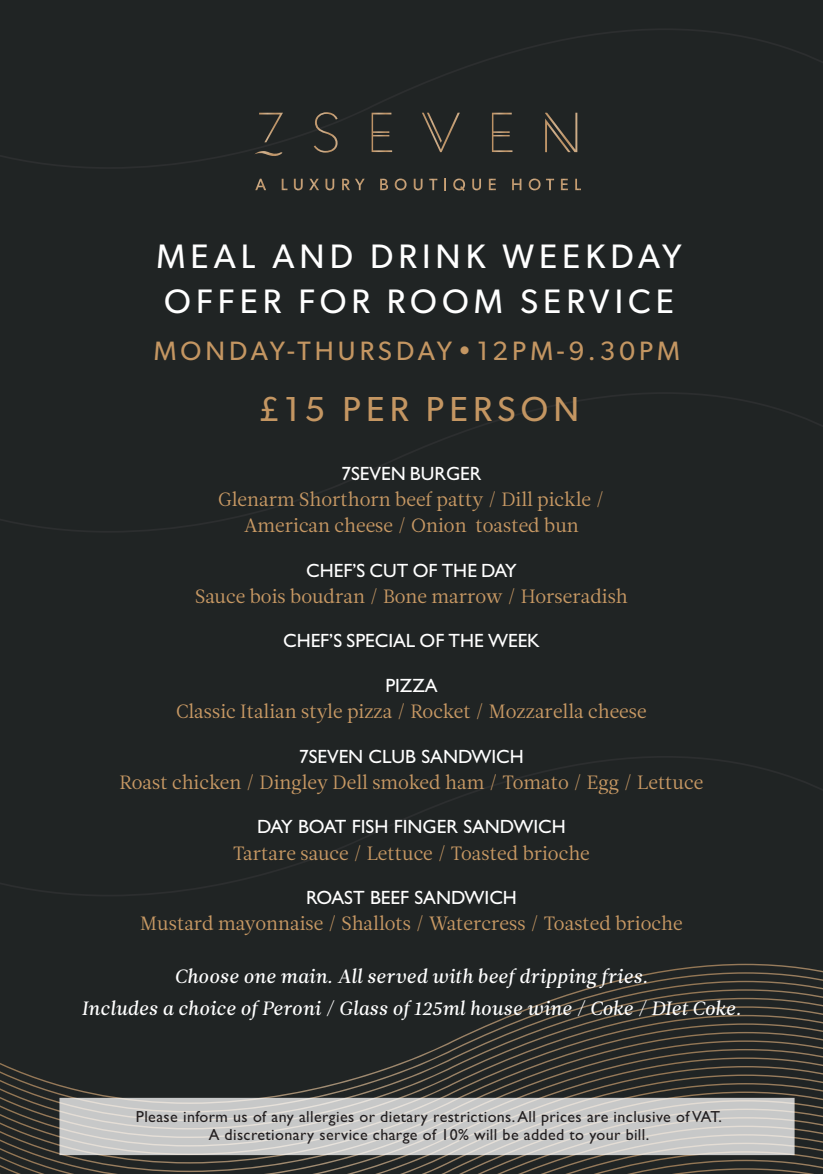
<style>
.page{position:relative;width:823px;height:1174px;background:#fff}
.page>*{position:absolute;margin:0;border:0;box-sizing:border-box;transform-origin:0 0}
.t1{font:34.8px "Gibson";letter-spacing:.15em;color:#c49662}
.t2{font:34px/45.4px "Gibson";letter-spacing:.15em;color:#fff}
.t3{font:26.6px "Gibson";letter-spacing:.15em;color:#c49662}
.t4{font:19.2px/26.2px "Leitura News Roman 1";color:#c89964;text-align:center}
.t5{font:19.2px "Gill Sans";color:#fff}
.t6{font:19.2px/32.2px "Leitura News Italic 2";color:#fff;text-align:center}
.t7{font:16px/18px "Gill Sans";letter-spacing:.025em;color:#231f20;text-align:center}
</style>
<div class="page">
<div style="left:0;top:0;width:822px;height:1174px;background:#202424"></div>
<svg style="left:0;top:393px;width:822px;height:139px"></svg>
<svg style="left:0;top:29px;width:822px;height:139px"></svg>
<svg style="left:0;top:756px;width:822px;height:140px"></svg>
<svg style="left:615px;top:972px;width:207px;height:9px"></svg>
<svg style="left:585px;top:981px;width:237px;height:8px"></svg>
<svg style="left:557px;top:989px;width:265px;height:9px"></svg>
<svg style="left:534px;top:998px;width:288px;height:8px"></svg>
<svg style="left:511px;top:1006px;width:311px;height:9px"></svg>
<svg style="left:492px;top:1015px;width:330px;height:8px"></svg>
<svg style="left:471px;top:1023px;width:351px;height:9px"></svg>
<svg style="left:454px;top:1032px;width:368px;height:8px"></svg>
<svg style="left:435px;top:1040px;width:387px;height:9px"></svg>
<svg style="left:416px;top:1049px;width:406px;height:8px"></svg>
<svg style="left:0;top:1057px;width:822px;height:117px"></svg>
<svg style="left:281px;top:1066px;width:541px;height:108px"></svg>
<svg style="left:324px;top:1074px;width:498px;height:100px"></svg>
<svg style="left:356px;top:1083px;width:466px;height:91px"></svg>
<svg style="left:59px;top:1098px;width:324px;height:57px;background:#cbcbc9"></svg>
<svg style="left:313px;top:112px;width:24px;height:41px"></svg>
<svg style="left:545px;top:113px;width:32px;height:39px"></svg>
<svg style="left:371px;top:113px;width:21px;height:39px"></svg>
<svg style="left:421px;top:113px;width:38px;height:39px"></svg>
<svg style="left:254px;top:151px;width:28px;height:5px"></svg>
<svg style="left:259px;top:113px;width:24px;height:29px"></svg>
<svg style="left:255px;top:179px;width:11px;height:11px"></svg>
<svg style="left:281px;top:179px;width:6px;height:11px"></svg>
<svg style="left:294px;top:179px;width:8px;height:11px"></svg>
<svg style="left:309px;top:179px;width:10px;height:11px"></svg>
<svg style="left:325px;top:179px;width:9px;height:11px"></svg>
<svg style="left:342px;top:179px;width:22px;height:11px"></svg>
<svg style="left:380px;top:179px;width:8px;height:11px"></svg>
<svg style="left:394px;top:179px;width:12px;height:11px"></svg>
<svg style="left:413px;top:179px;width:9px;height:11px"></svg>
<svg style="left:429px;top:179px;width:8px;height:11px"></svg>
<svg style="left:444px;top:179px;width:2px;height:11px"></svg>
<svg style="left:453px;top:179px;width:12px;height:12px"></svg>
<svg style="left:472px;top:179px;width:9px;height:11px"></svg>
<svg style="left:488px;top:179px;width:7px;height:11px"></svg>
<svg style="left:512px;top:179px;width:9px;height:11px"></svg>
<svg style="left:528px;top:179px;width:12px;height:11px"></svg>
<svg style="left:546px;top:179px;width:8px;height:11px"></svg>
<svg style="left:560px;top:179px;width:7px;height:11px"></svg>
<svg style="left:575px;top:179px;width:6px;height:11px"></svg>
<svg style="left:492px;top:113px;width:20px;height:39px"></svg>
<svg style="left:0;top:1160px;width:101px;height:14px"></svg>
<svg style="left:383px;top:1091px;width:440px;height:83px"></svg>
<h2 class="t2" style="left:156px;top:233px;width:526px">MEAL AND DRINK WEEKDAY<br>OFFER FOR ROOM SERVICE</h2>
<h3 class="t3" style="left:154px;top:335px;width:527px">MONDAY-THURSDAY• 12PM-9.30PM</h3>
<h1 class="t1" style="left:259px;top:388px;width:322px">£15 PER PERSON</h1>
<p class="t5" style="left:341px;top:462px;width:141px">7SEVEN BURGER</p>
<p class="t4" style="left:218px;top:489px;width:388px">Glenarm Shorthorn beef patty / Dill pickle /<br>American cheese / Onion toasted bun</p>
<p class="t5" style="left:306px;top:559px;width:212px">CHEF’S CUT OF THE DAY</p>
<p class="t4" style="left:195px;top:586px;width:434px">Sauce bois boudran / Bone marrow / Horseradish</p>
<p class="t5" style="left:283px;top:629px;width:258px">CHEF’S SPECIAL OF THE WEEK</p>
<p class="t5" style="left:385px;top:674px;width:54px">PIZZA</p>
<p class="t4" style="left:176px;top:701px;width:472px">Classic Italian style pizza / Rocket / Mozzarella cheese</p>
<p class="t5" style="left:299px;top:745px;width:226px">7SEVEN CLUB SANDWICH</p>
<p class="t4" style="left:120px;top:771px;width:585px">Roast chicken / Dingley Dell smoked ham / Tomato / Egg / Lettuce</p>
<p class="t5" style="left:257px;top:815px;width:310px">DAY BOAT FISH FINGER SANDWICH</p>
<p class="t4" style="left:233px;top:842px;width:358px">Tartare sauce / Lettuce / Toasted brioche</p>
<p class="t5" style="left:306px;top:886px;width:212px">ROAST BEEF SANDWICH</p>
<p class="t4" style="left:140px;top:913px;width:543px">Mustard mayonnaise / Shallots / Watercress / Toasted brioche</p>
<p class="t6" style="left:81px;top:962px;width:661px">Choose one main. All served with beef dripping fries.<br>Includes a choice of Peroni / Glass of 125ml house wine / Coke / DIet Coke.</p>
<p class="t7" style="left:136px;top:1107px;width:587px">Please inform us of any allergies or dietary restrictions.All prices are inclusive of VAT.<br>A discretionary service charge of 10% will be added to your bill.</p>
</div>
